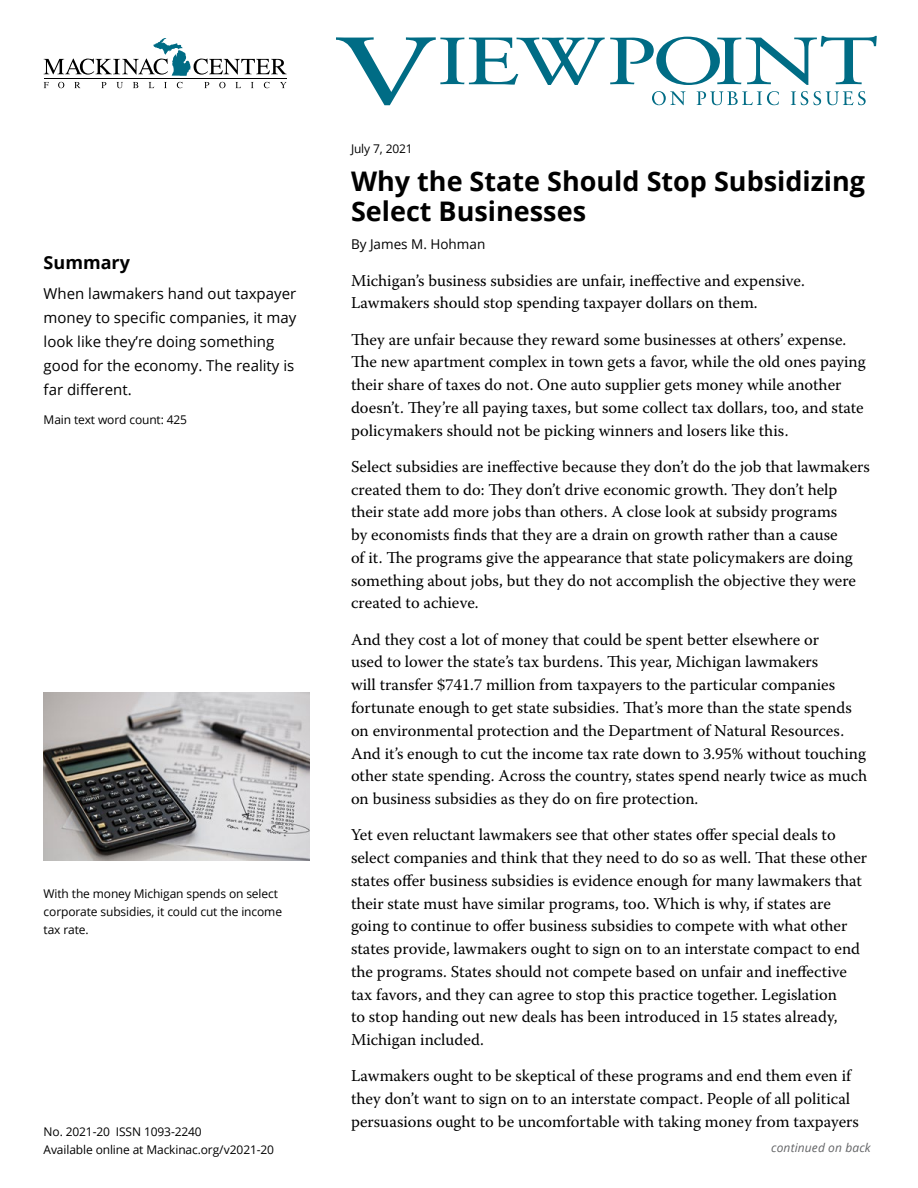
<style>
.page{position:relative;width:918px;height:1188px;background:#fff}
.page>*{position:absolute;margin:0;border:0;box-sizing:border-box;transform-origin:0 0}
.t1{font:700 27px/30.3px "Open Sans";color:#000}
.t2{font:700 18px "Open Sans";color:#000}
.t3{font:16.5px/22.8px "Warnock Pro";color:#000}
.t4{font:15px/24px "Open Sans";color:#000}
.t5{font:13.5px "Open Sans";color:#000}
.t6{font:12px/18px "Open Sans";letter-spacing:-.01em;color:#000}
.t7{font:italic 12px "Open Sans";letter-spacing:.01em;color:#636466}
</style>
<div class="page">
<svg style="left:336px;top:36px;width:541px;height:69px"></svg>
<svg style="left:44px;top:82px;width:5px;height:6px"></svg>
<svg style="left:58px;top:82px;width:6px;height:6px"></svg>
<svg style="left:74px;top:82px;width:6px;height:6px"></svg>
<svg style="left:101px;top:82px;width:5px;height:6px"></svg>
<svg style="left:116px;top:82px;width:7px;height:6px"></svg>
<svg style="left:133px;top:82px;width:5px;height:6px"></svg>
<svg style="left:149px;top:82px;width:5px;height:6px"></svg>
<svg style="left:177px;top:82px;width:6px;height:6px"></svg>
<svg style="left:204px;top:82px;width:5px;height:6px"></svg>
<svg style="left:219px;top:82px;width:7px;height:6px"></svg>
<svg style="left:235px;top:82px;width:6px;height:6px"></svg>
<svg style="left:251px;top:82px;width:3px;height:6px"></svg>
<svg style="left:264px;top:82px;width:6px;height:6px"></svg>
<svg style="left:280px;top:82px;width:7px;height:6px"></svg>
<hr style="left:44px;top:78px;width:243px;height:1px;background:#000">
<svg style="left:44px;top:38px;width:243px;height:38px"></svg>
<img style="left:44px;top:692px;width:266px;height:169px">
<p class="t2" style="left:44px;top:249px;width:88px">Summary</p>
<p class="t4" style="left:44px;top:282px;width:254px">When lawmakers hand out taxpayer money to specific companies, it may look like they’re doing something good for the economy. The reality is far different.</p>
<p class="t6" style="left:44px;top:411px;width:145px">Main text word count: 425</p>
<p class="t6" style="left:44px;top:884px;width:240px">With the money Michigan spends on select corporate subsidies, it could cut the income tax rate.</p>
<p class="t6" style="left:44px;top:1122px;width:232px">No. 2021-20 ISSN 1093-2240<br>Available online at Mackinac.org/v2021-20</p>
<p class="t6" style="left:351px;top:140px;width:63px">July 7, 2021</p>
<h1 class="t1" style="left:351px;top:166px;width:516px">Why the State Should Stop Subsidizing<br>Select Businesses</h1>
<p class="t5" style="left:351px;top:235px;width:136px">By James M. Hohman</p>
<p class="t3" style="left:351px;top:269px;width:455px">Michigan’s business subsidies are unfair, ineffective and expensive.<br>Lawmakers should stop spending taxpayer dollars on them.</p>
<p class="t3" style="left:351px;top:328px;width:516px">They are unfair because they reward some businesses at others’ expense.<br>The new apartment complex in town gets a favor, while the old ones paying their share of taxes do not. One auto supplier gets money while another doesn’t. They’re all paying taxes, but some collect tax dollars, too, and state policymakers should not be picking winners and losers like this.</p>
<p class="t3" style="left:351px;top:455px;width:520px">Select subsidies are ineffective because they don’t do the job that lawmakers created them to do: They don’t drive economic growth. They don’t help their state add more jobs than others. A close look at subsidy programs<br>by economists finds that they are a drain on growth rather than a cause<br>of it. The programs give the appearance that state policymakers are doing something about jobs, but they do not accomplish the objective they were created to achieve.</p>
<p class="t3" style="left:351px;top:628px;width:518px">And they cost a lot of money that could be spent better elsewhere or<br>used to lower the state’s tax burdens. This year, Michigan lawmakers<br>will transfer $741.7 million from taxpayers to the particular companies fortunate enough to get state subsidies. That’s more than the state spends on environmental protection and the Department of Natural Resources.<br>And it’s enough to cut the income tax rate down to 3.95% without touching other state spending. Across the country, states spend nearly twice as much on business subsidies as they do on fire protection.</p>
<p class="t3" style="left:351px;top:823px;width:518px">Yet even reluctant lawmakers see that other states offer special deals to select companies and think that they need to do so as well. That these other states offer business subsidies is evidence enough for many lawmakers that their state must have similar programs, too. Which is why, if states are going to continue to offer business subsidies to compete with what other states provide, lawmakers ought to sign on to an interstate compact to end the programs. States should not compete based on unfair and ineffective tax favors, and they can agree to stop this practice together. Legislation<br>to stop handing out new deals has been introduced in 15 states already, Michigan included.</p>
<p class="t3" style="left:351px;top:1064px;width:509px">Lawmakers ought to be skeptical of these programs and end them even if they don’t want to sign on to an interstate compact. People of all political persuasions ought to be uncomfortable with taking money from taxpayers</p>
<p class="t7" style="left:771px;top:1139px;width:101px">continued on back</p>
</div>
